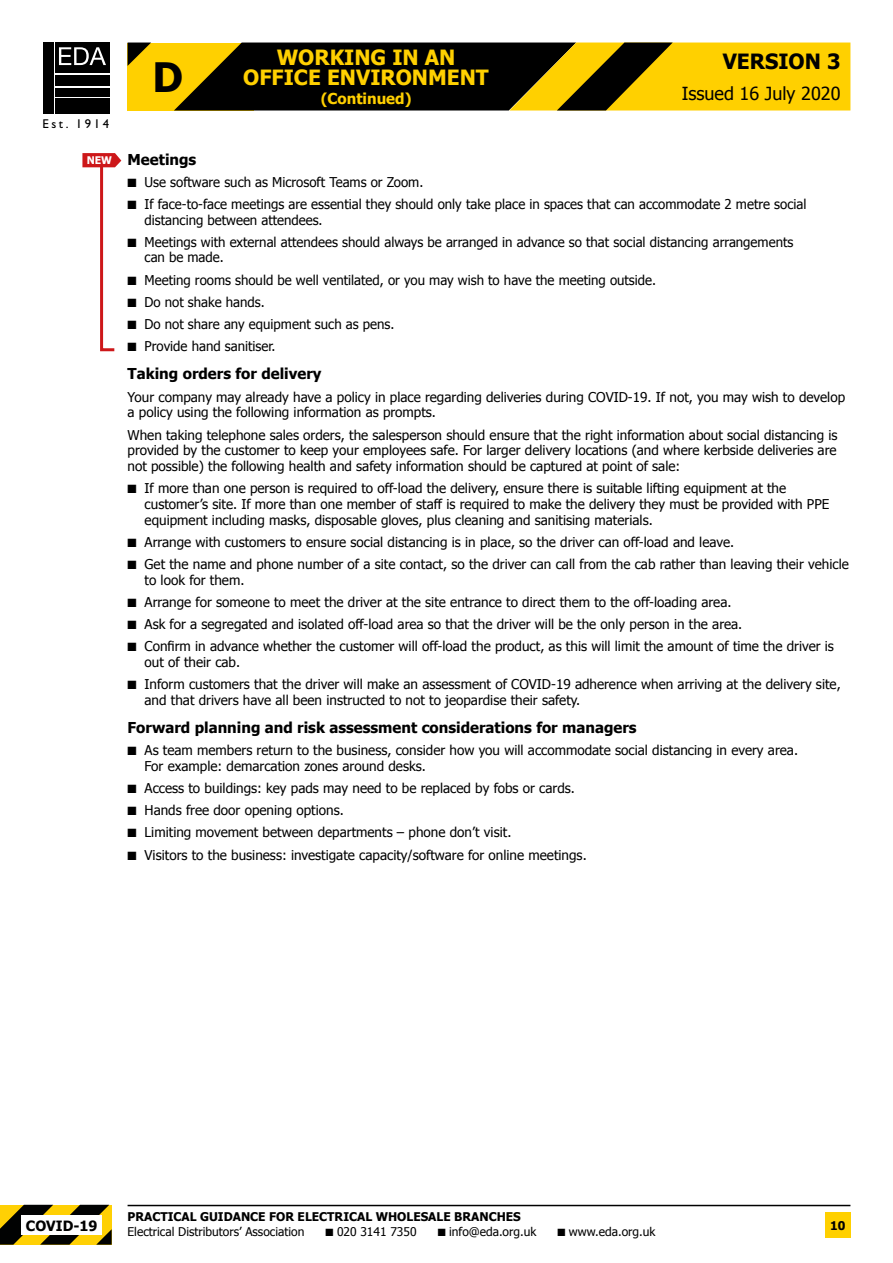
<style>
.page{position:relative;width:893px;height:1263px;background:#fff}
.page>*{position:absolute;margin:0;border:0;box-sizing:border-box;transform-origin:0 0}
.t1{font:700 40.5px "Tahoma";color:#000}
.t2{font:700 21px/19.5px "Tahoma";color:#ffd000;text-align:center}
.t3{font:700 21px "Tahoma";color:#000}
.t4{font:18px "Tahoma";color:#000}
.t5{font:700 15px "Tahoma";color:#000}
.t6{font:700 15px "Tahoma";color:#ffd000}
.t7{font:700 14.1px "Tahoma";color:#000}
.t8{font:13.5px/15.8px "Tahoma";color:#000}
.t9{font:12.75px "Gill Sans";letter-spacing:.2em;color:#000}
.t10{font:12px "Tahoma";color:#000}
.t11{font:700 12px "Tahoma";color:#000}
.t12{font:700 10.5px "Tahoma";color:#fff}
</style>
<div class="page">
<div style="left:128px;top:43px;width:126px;height:68px;background:#ffd000"></div>
<svg style="left:174px;top:43px;width:676px;height:68px;background:#6f5b01"></svg>
<svg style="left:128px;top:43px;width:23px;height:23px"></svg>
<div style="left:55px;top:43px;width:55px;height:30px;background:#000"></div>
<div style="left:43px;top:43px;width:10px;height:71px;background:#000"></div>
<div style="left:55px;top:75px;width:55px;height:11px;background:#000"></div>
<div style="left:55px;top:88px;width:55px;height:8px;background:#000"></div>
<div style="left:55px;top:99px;width:55px;height:15px;background:#000"></div>
<svg style="left:59px;top:47px;width:47px;height:18px"></svg>
<svg style="left:0;top:1205px;width:112px;height:40px;background:#7a6402"></svg>
<div style="left:21px;top:1215px;width:81px;height:20px;background:#fff"></div>
<hr style="left:128px;top:1205px;width:722px;height:1px;background:#000">
<div style="left:825px;top:1212px;width:25px;height:26px;background:#ffd000"></div>
<svg style="left:82px;top:153px;width:39px;height:199px"></svg>
<p class="t9" style="left:43px;top:117px;width:68px">Est. 1914</p>
<p class="t12" style="left:87px;top:153px;width:27px">NEW</p>
<h1 class="t1" style="left:153px;top:49px;width:32px">D</h1>
<h2 class="t2" style="left:243px;top:46px;width:247px">WORKING IN AN<br>OFFICE ENVIRONMENT</h2>
<p class="t6" style="left:321px;top:88px;width:92px">(Continued)</p>
<h2 class="t3" style="left:723px;top:47px;width:119px">VERSION 3</h2>
<h3 class="t4" style="left:682px;top:81px;width:160px">Issued 16 July 2020</h3>
<p class="t5" style="left:128px;top:149px;width:70px">Meetings</p>
<p class="t8" style="left:128px;top:173px;width:297px">■ Use software such as Microsoft Teams or Zoom.</p>
<p class="t8" style="left:145px;top:195px;width:663px;text-indent:-17px">■ If face-to-face meetings are essential they should only take place in spaces that can accommodate 2 metre social distancing between attendees.</p>
<p class="t8" style="left:145px;top:233px;width:650px;text-indent:-17px">■ Meetings with external attendees should always be arranged in advance so that social distancing arrangements can be made.</p>
<p class="t8" style="left:128px;top:271px;width:530px">■ Meeting rooms should be well ventilated, or you may wish to have the meeting outside.</p>
<p class="t8" style="left:128px;top:293px;width:139px">■ Do not shake hands.</p>
<p class="t8" style="left:128px;top:315px;width:268px">■ Do not share any equipment such as pens.</p>
<p class="t8" style="left:128px;top:338px;width:149px">■ Provide hand sanitiser.</p>
<p class="t5" style="left:128px;top:363px;width:195px">Taking orders for delivery</p>
<p class="t8" style="left:128px;top:388px;width:719px">Your company may already have a policy in place regarding deliveries during COVID-19. If not, you may wish to develop a policy using the following information as prompts.</p>
<p class="t8" style="left:128px;top:426px;width:711px;text-align:justify">When taking telephone sales orders, the salesperson should ensure that the right information about social distancing is provided by the customer to keep your employees safe. For larger delivery locations (and where kerbside deliveries are not possible) the following health and safety information should be captured at point of sale:</p>
<p class="t8" style="left:145px;top:480px;width:686px;text-indent:-17px">■ If more than one person is required to off-load the delivery, ensure there is suitable lifting equipment at the customer’s site. If more than one member of staff is required to make the delivery they must be provided with PPE equipment including masks, disposable gloves, plus cleaning and sanitising materials.</p>
<p class="t8" style="left:128px;top:533px;width:608px">■ Arrange with customers to ensure social distancing is in place, so the driver can off-load and leave.</p>
<p class="t8" style="left:145px;top:555px;width:706px;text-indent:-17px">■ Get the name and phone number of a site contact, so the driver can call from the cab rather than leaving their vehicle to look for them.</p>
<p class="t8" style="left:128px;top:593px;width:605px">■ Arrange for someone to meet the driver at the site entrance to direct them to the off-loading area.</p>
<p class="t8" style="left:128px;top:615px;width:616px">■ Ask for a segregated and isolated off-load area so that the driver will be the only person in the area.</p>
<p class="t8" style="left:145px;top:638px;width:691px;text-indent:-17px">■ Confirm in advance whether the customer will off-load the product, as this will limit the amount of time the driver is out of their cab.</p>
<p class="t8" style="left:145px;top:675px;width:698px;text-indent:-17px">■ Inform customers that the driver will make an assessment of COVID-19 adherence when arriving at the delivery site, and that drivers have all been instructed to not to jeopardise their safety.</p>
<p class="t5" style="left:128px;top:717px;width:511px">Forward planning and risk assessment considerations for managers</p>
<p class="t8" style="left:145px;top:742px;width:655px;text-indent:-17px">■ As team members return to the business, consider how you will accommodate social distancing in every area.<br>For example: demarcation zones around desks.</p>
<p class="t8" style="left:128px;top:780px;width:449px">■ Access to buildings: key pads may need to be replaced by fobs or cards.</p>
<p class="t8" style="left:128px;top:802px;width:218px">■ Hands free door opening options.</p>
<p class="t8" style="left:128px;top:824px;width:385px">■ Limiting movement between departments – phone don’t visit.</p>
<p class="t8" style="left:128px;top:846px;width:461px">■ Visitors to the business: investigate capacity/software for online meetings.</p>
<p class="t11" style="left:128px;top:1208px;width:395px">PRACTICAL GUIDANCE FOR ELECTRICAL WHOLESALE BRANCHES</p>
<p class="t10" style="left:128px;top:1224px;width:178px">Electrical Distributors’ Association</p>
<p class="t10" style="left:325px;top:1224px;width:93px">■ 020 3141 7350</p>
<p class="t10" style="left:438px;top:1224px;width:100px">■ info@eda.org.uk</p>
<p class="t10" style="left:557px;top:1224px;width:100px">■ www.eda.org.uk</p>
<p class="t7" style="left:26px;top:1215px;width:73px">COVID-19</p>
<p class="t11" style="left:830px;top:1217px;width:17px">10</p>
</div>
